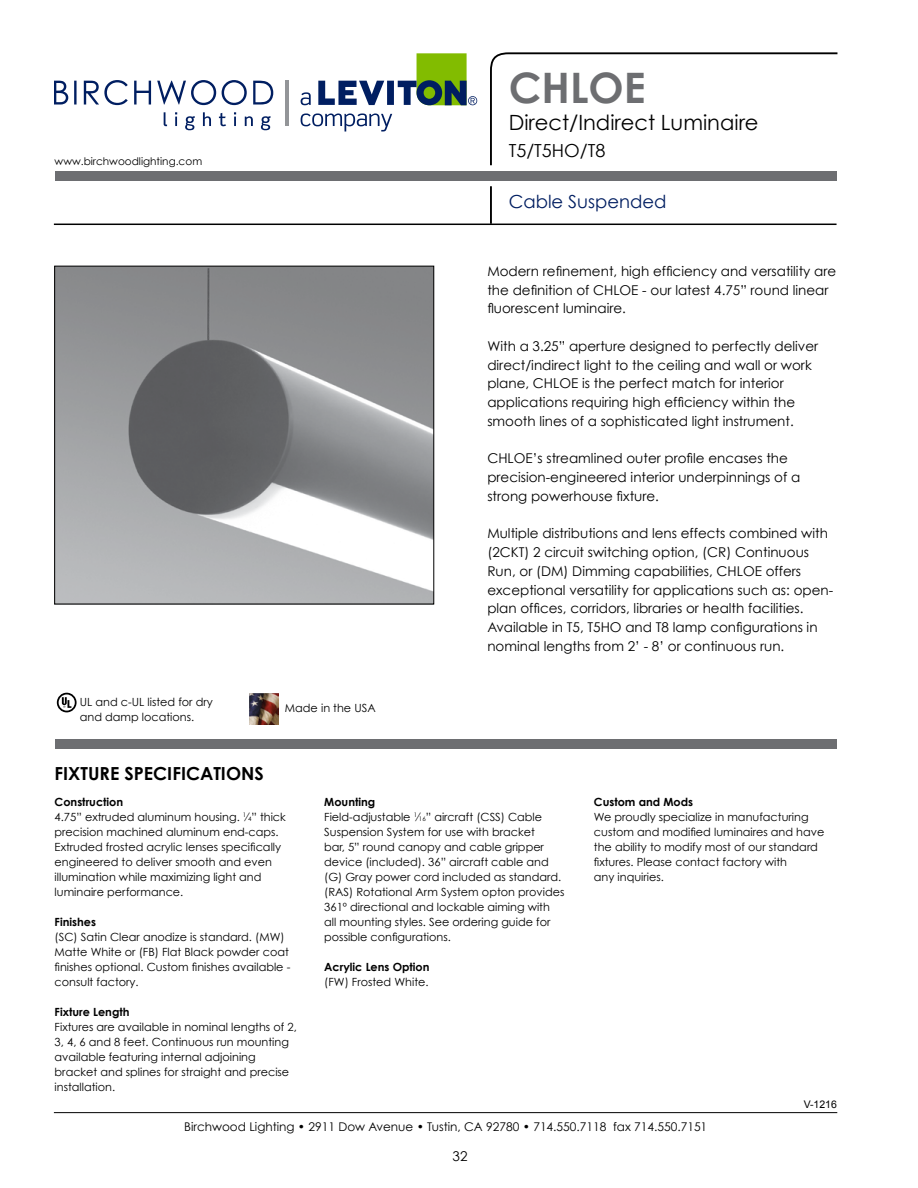
<style>
.page{position:relative;width:918px;height:1188px;background:#fff}
.page>*{position:absolute;margin:0;border:0;box-sizing:border-box;transform-origin:0 0}
.t1{font:700 42px "Century Gothic";color:#6d6e71}
.t2{font:21px "Century Gothic";color:#000}
.t3{font:700 18px "Century Gothic";color:#000}
.t4{font:18px "Century Gothic";color:#001e61}
.t5{font:18px "Century Gothic";color:#000}
.t6{font:13.5px/18.8px "Century Gothic";color:#000}
.t7{font:12px "Century Gothic";color:#000}
.t8{font:11.25px/15px "Century Gothic";color:#000}
.t9{font:700 11.25px "Century Gothic";color:#000}
.t10{font:10.5px "Century Gothic";color:#000}
.t11{font:10.5px "Arial";color:#000}
.s1{font-weight:700}
.s2{font-size:6.15px}
</style>
<div class="page">
<hr style="left:54px;top:1112px;width:783px;height:1px;background:#000">
<svg style="left:301px;top:53px;width:176px;height:79px"></svg>
<hr style="left:285px;top:81px;width:3px;height:45px;background:#939598">
<svg style="left:54px;top:80px;width:219px;height:50px"></svg>
<div style="left:55px;top:172px;width:782px;height:9px;background:#6d6e71"></div>
<svg style="left:489px;top:52px;width:349px;height:172px"></svg>
<hr style="left:54px;top:224px;width:783px;height:1px;background:#000">
<div style="left:55px;top:739px;width:782px;height:10px;background:#6d6e71"></div>
<svg style="left:56px;top:692px;width:13px;height:21px"></svg>
<svg style="left:57px;top:693px;width:20px;height:19px"></svg>
<img style="left:249px;top:693px;width:29px;height:32px">
<img style="left:56px;top:268px;width:376px;height:334px">
<div style="left:54px;top:266px;width:380px;height:338px;border:1px solid #000"></div>
<p class="t10" style="left:55px;top:155px;width:149px">www.birchwoodlighting.com</p>
<p class="t8" style="left:80px;top:694px;width:135px">UL and c-UL listed for dry and damp locations.</p>
<h3 class="t3" style="left:55px;top:762px;width:211px">FIXTURE SPECIFICATIONS</h3>
<p class="t8" style="left:285px;top:700px;width:92px">Made in the USA</p>
<h1 class="t1" style="left:509px;top:61px;width:138px">CHLOE</h1>
<h2 class="t2" style="left:509px;top:109px;width:251px">Direct/Indirect Luminaire</h2>
<h3 class="t5" style="left:509px;top:139px;width:98px">T5/T5HO/T8</h3>
<h3 class="t4" style="left:509px;top:190px;width:159px">Cable Suspended</h3>
<p class="t6" style="left:487px;top:261px;width:350px">Modern refinement, high efficiency and versatility are the definition of CHLOE - our latest 4.75” round linear fluorescent luminaire.</p>
<p class="t6" style="left:487px;top:336px;width:332px">With a 3.25” aperture designed to perfectly deliver direct/indirect light to the ceiling and wall or work plane, CHLOE is the perfect match for interior applications requiring high efficiency within the smooth lines of a sophisticated light instrument.</p>
<p class="t6" style="left:487px;top:449px;width:314px">CHLOE’s streamlined outer profile encases the precision-engineered interior underpinnings of a strong powerhouse fixture.</p>
<p class="t6" style="left:487px;top:524px;width:347px">Multiple distributions and lens effects combined with (2CKT) 2 circuit switching option, (CR) Continuous Run, or (DM) Dimming capabilities, CHLOE offers exceptional versatility for applications such as: open&shy;plan offices, corridors, libraries or health facilities.<br>Available in T5, T5HO and T8 lamp configurations in nominal lengths from 2’ - 8’ or continuous run.</p>
<p class="t8" style="left:55px;top:794px;width:233px"><span class="s1">Construction<br></span>4.75” extruded aluminum housing. <sup>1</sup>⁄<span class="s2">4</span>” thick precision machined aluminum end-caps.<br>Extruded frosted acrylic lenses specifically engineered to deliver smooth and even illumination while maximizing light and luminaire performance.</p>
<p class="t9" style="left:55px;top:915px;width:43px">Finishes</p>
<p class="t8" style="left:55px;top:929px;width:237px">(SC) Satin Clear anodize is standard. (MW)<br>Matte White or (FB) Flat Black powder coat finishes optional. Custom finishes available - consult factory.</p>
<p class="t9" style="left:55px;top:1005px;width:76px">Fixture Length</p>
<p class="t8" style="left:55px;top:1019px;width:244px">Fixtures are available in nominal lengths of 2, 3, 4, 6 and 8 feet. Continuous run mounting available featuring internal adjoining bracket and splines for straight and precise installation.</p>
<p class="t8" style="left:324px;top:794px;width:242px"><span class="s1">Mounting<br></span>Field-adjustable <sup>1</sup>⁄<span class="s2">16</span>” aircraft (CSS) Cable Suspension System for use with bracket<br>bar, 5” round canopy and cable gripper device (included). 36” aircraft cable and (G) Gray power cord included as standard. (RAS) Rotational Arm System opton provides 361º directional and lockable aiming with all mounting styles. See ordering guide for possible configurations.</p>
<p class="t9" style="left:324px;top:960px;width:107px">Acrylic Lens Option</p>
<p class="t8" style="left:324px;top:974px;width:106px">(FW) Frosted White.</p>
<p class="t9" style="left:594px;top:795px;width:101px">Custom and Mods</p>
<p class="t8" style="left:594px;top:809px;width:232px">We proudly specialize in manufacturing custom and modified luminaires and have the ability to modify most of our standard fixtures. Please contact factory with<br>any inquiries.</p>
<p class="t11" style="left:804px;top:1098px;width:35px">V-1216</p>
<p class="t7" style="left:184px;top:1119px;width:525px">Birchwood Lighting • 2911 Dow Avenue • Tustin, CA 92780 • 714.550.7118 fax 714.550.7151</p>
<p class="t6" style="left:453px;top:1147px;width:16px">32</p>
</div>
